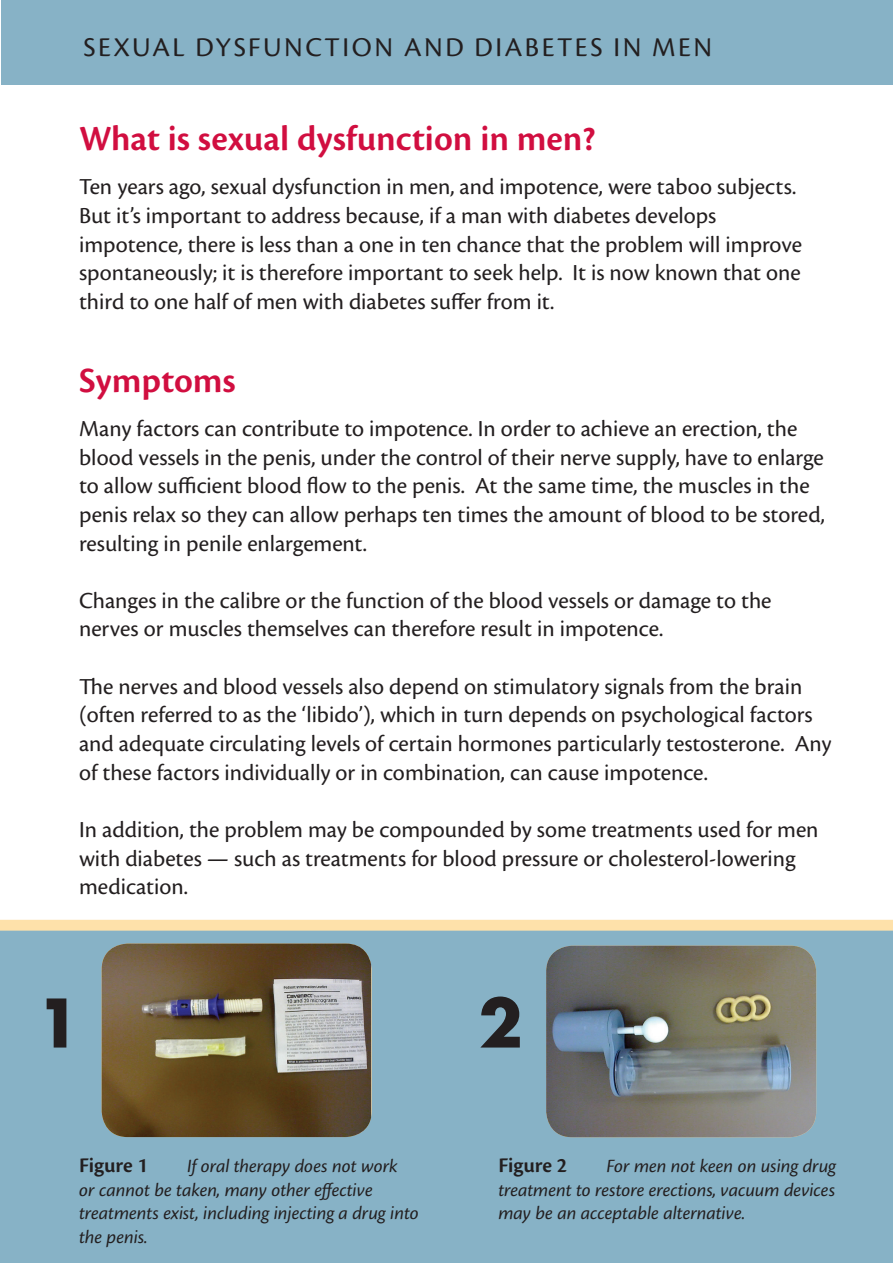
<style>
.page{position:relative;width:893px;height:1263px;background:#fff}
.page>*{position:absolute;margin:0;border:0;box-sizing:border-box;transform-origin:0 0}
.Head{font:600 36.9px "Cronos Pro";color:#d10e40}
.t1{font:28.2px "Cronos Pro";letter-spacing:.09em;color:#231f20}
.t2{font:23.85px/28.7px "Cronos Pro";color:#231f20}
.t3{font:600 21.75px "Cronos Pro";color:#231f20}
.t4{font:italic 19.5px/23.4px "Cronos Pro";letter-spacing:-.005em;color:#231f20}
</style>
<div class="page">
<div style="left:0;top:922px;width:893px;height:341px;background:#87b2c6"></div>
<img style="left:546px;top:946px;width:270px;height:191px">
<img style="left:102px;top:943px;width:269px;height:194px">
<svg style="left:47px;top:998px;width:19px;height:49px"></svg>
<svg style="left:481px;top:996px;width:39px;height:51px"></svg>
<div style="left:0;top:920px;width:893px;height:11px;background:#fee1aa"></div>
<div style="left:1px;top:0;width:892px;height:84px;background:#87b2c6"></div>
<p class="t1" style="left:84px;top:31px;width:630px">SEXUAL DYSFUNCTION AND DIABETES IN MEN</p>
<p class="Head" style="left:79px;top:117px;width:518px">What is sexual dysfunction in men?</p>
<p class="t2" style="left:79px;top:173px;width:724px">Ten years ago, sexual dysfunction in men, and impotence, were taboo subjects.<br>But it’s important to address because, if a man with diabetes develops impotence, there is less than a one in ten chance that the problem will improve spontaneously; it is therefore important to seek help. It is now known that one third to one half of men with diabetes suffer from it.</p>
<p class="Head" style="left:79px;top:359px;width:158px">Symptoms</p>
<p class="t2" style="left:79px;top:414px;width:747px">Many factors can contribute to impotence. In order to achieve an erection, the blood vessels in the penis, under the control of their nerve supply, have to enlarge to allow sufficient blood flow to the penis. At the same time, the muscles in the penis relax so they can allow perhaps ten times the amount of blood to be stored, resulting in penile enlargement.</p>
<p class="t2" style="left:79px;top:586px;width:694px">Changes in the calibre or the function of the blood vessels or damage to the nerves or muscles themselves can therefore result in impotence.</p>
<p class="t2" style="left:79px;top:672px;width:754px">The nerves and blood vessels also depend on stimulatory signals from the brain (often referred to as the ‘libido’), which in turn depends on psychological factors and adequate circulating levels of certain hormones particularly testosterone. Any of these factors individually or in combination, can cause impotence.</p>
<p class="t2" style="left:79px;top:815px;width:741px">In addition, the problem may be compounded by some treatments used for men with diabetes — such as treatments for blood pressure or cholesterol-lowering medication.</p>
<p class="t4" style="left:79px;top:1155px;width:341px;text-indent:108px">If oral therapy does not work<br>or cannot be taken, many other effective treatments exist, including injecting a drug into the penis.</p>
<p class="t3" style="left:498px;top:1153px;width:70px">Figure 2</p>
<p class="t3" style="left:79px;top:1153px;width:70px">Figure 1</p>
<p class="t4" style="left:498px;top:1155px;width:339px;text-align:justify;text-indent:108px">For men not keen on using drug treatment to restore erections, vacuum devices may be an acceptable alternative.</p>
</div>
